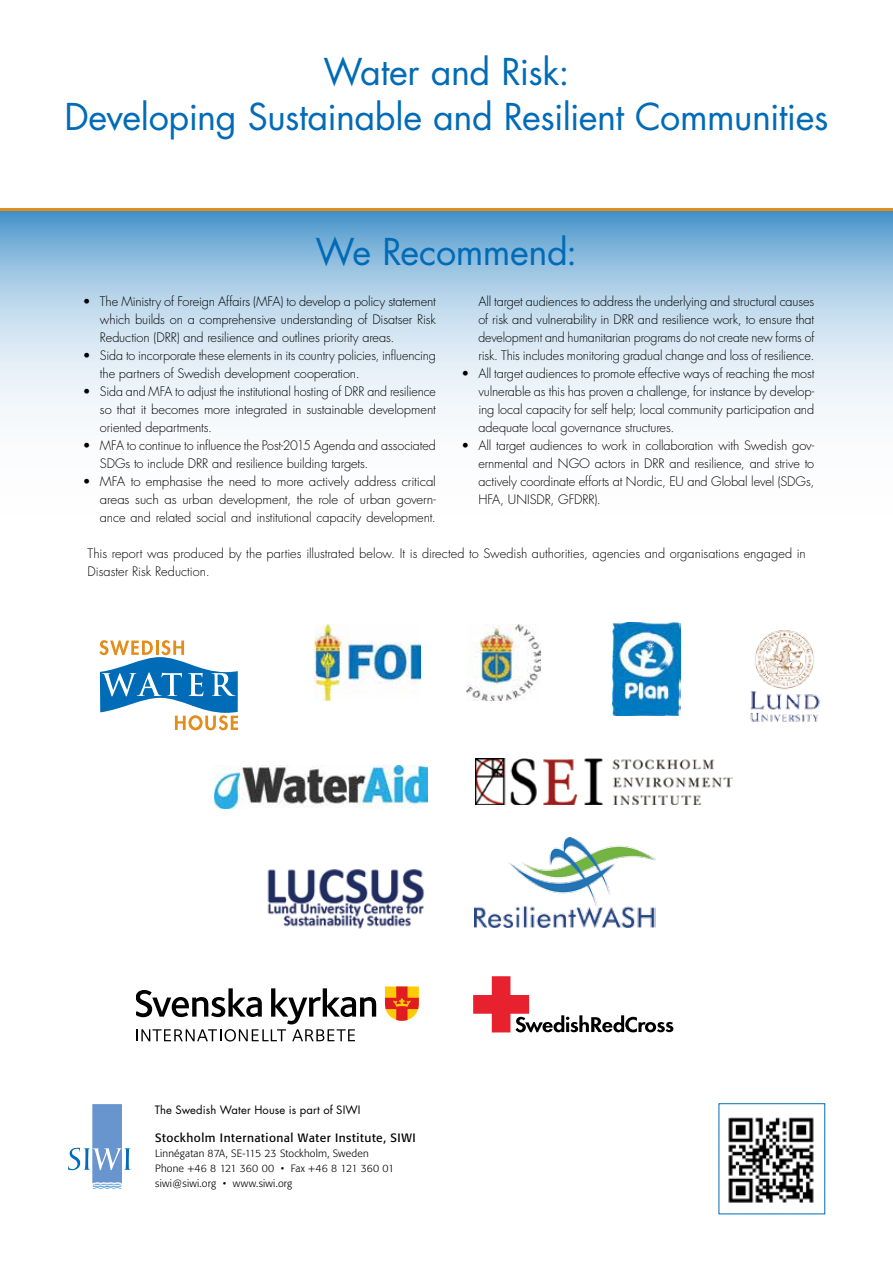
<style>
.page{position:relative;width:893px;height:1263px;background:#fff}
.page>*{position:absolute;margin:0;border:0;box-sizing:border-box;transform-origin:0 0}
.t1{font:36px/45px "Futura Std";letter-spacing:-.015em;color:#006bb6;text-align:center}
.t2{font:300 12.75px/18px "Futura Std";letter-spacing:-.005em;color:#000;text-align:justify}
.t3{font:12px "Formata";letter-spacing:.04em;color:#000}
.t4{font:11.25px "Futura Std";letter-spacing:.01em;color:#000}
.t5{font:300 10.5px/15px "Formata";letter-spacing:.015em;color:#000}
</style>
<div class="page">
<svg style="left:0;top:211px;width:893px;height:470px"></svg>
<img style="left:728px;top:1117px;width:86px;height:86px">
<hr style="left:0;top:208px;width:893px;height:3px;background:#e38d1a">
<div style="left:93px;top:1104px;width:29px;height:79px;background:#6895ce"></div>
<svg style="left:68px;top:1148px;width:62px;height:22px"></svg>
<svg style="left:93px;top:1182px;width:28px;height:6px"></svg>
<svg style="left:99px;top:640px;width:139px;height:90px"></svg>
<img style="left:315px;top:624px;width:106px;height:76px">
<img style="left:466px;top:624px;width:75px;height:77px">
<img style="left:267px;top:869px;width:158px;height:60px">
<img style="left:745px;top:626px;width:79px;height:96px">
<img style="left:612px;top:623px;width:69px;height:93px">
<img style="left:475px;top:838px;width:181px;height:90px">
<img style="left:476px;top:758px;width:256px;height:46px">
<img style="left:214px;top:765px;width:213px;height:43px">
<svg style="left:136px;top:988px;width:240px;height:53px"></svg>
<svg style="left:385px;top:986px;width:34px;height:35px"></svg>
<svg style="left:473px;top:976px;width:200px;height:56px"></svg>
<h1 class="t1" style="left:64px;top:50px;width:766px">Water and Risk:<br>Developing Sustainable and Resilient Communities</h1>
<h1 class="t1" style="left:316px;top:229px;width:263px">We Recommend:</h1>
<p class="t2" style="left:100px;top:293px;width:337px;text-indent:-17px">• The Ministry of Foreign Affairs (MFA) to develop a policy statement which builds on a comprehensive understanding of Disatser Risk Reduction (DRR) and resilience and outlines priority areas.</p>
<p class="t2" style="left:100px;top:347px;width:337px;text-indent:-17px">• Sida to incorporate these elements in its country policies, influencing the partners of Swedish development cooperation.</p>
<p class="t2" style="left:100px;top:383px;width:337px;text-indent:-17px">• Sida and MFA to adjust the institutional hosting of DRR and resilience so that it becomes more integrated in sustainable development oriented departments.</p>
<p class="t2" style="left:100px;top:437px;width:337px;text-indent:-17px">• MFA to continue to influence the Post-2015 Agenda and associated<br>SDGs to include DRR and resilience building targets.</p>
<p class="t2" style="left:100px;top:473px;width:337px;text-indent:-17px">• MFA to emphasise the need to more actively address critical areas such as urban development, the role of urban govern&shy;ance and related social and institutional capacity development.</p>
<p class="t2" style="left:478px;top:293px;width:337px">All target audiences to address the underlying and structural causes of risk and vulnerability in DRR and resilience work, to ensure that development and humanitarian programs do not create new forms of risk. This includes monitoring gradual change and loss of resilience.</p>
<p class="t2" style="left:478px;top:365px;width:337px;text-indent:-17px">• All target audiences to promote effective ways of reaching the most vulnerable as this has proven a challenge, for instance by develop&shy;ing local capacity for self help; local community participation and adequate local governance structures.</p>
<p class="t2" style="left:478px;top:437px;width:337px;text-indent:-17px">• All target audiences to work in collaboration with Swedish gov&shy;ernmental and NGO actors in DRR and resilience, and strive to actively coordinate efforts at Nordic, EU and Global level (SDGs, HFA, UNISDR, GFDRR).</p>
<p class="t2" style="left:88px;top:545px;width:720px">This report was produced by the parties illustrated below. It is directed to Swedish authorities, agencies and organisations engaged in<br>Disaster Risk Reduction.</p>
<p class="t4" style="left:155px;top:1102px;width:207px">The Swedish Water House is part of SIWI</p>
<p class="t3" style="left:155px;top:1131px;width:262px">Stockholm International Water Institute, SIWI</p>
<p class="t5" style="left:155px;top:1146px;width:240px">Linnégatan 87A, SE-115 23 Stockholm, Sweden<br>Phone +46 8 121 360 00 • Fax +46 8 121 360 01 siwi@siwi.org • www.siwi.org</p>
</div>
